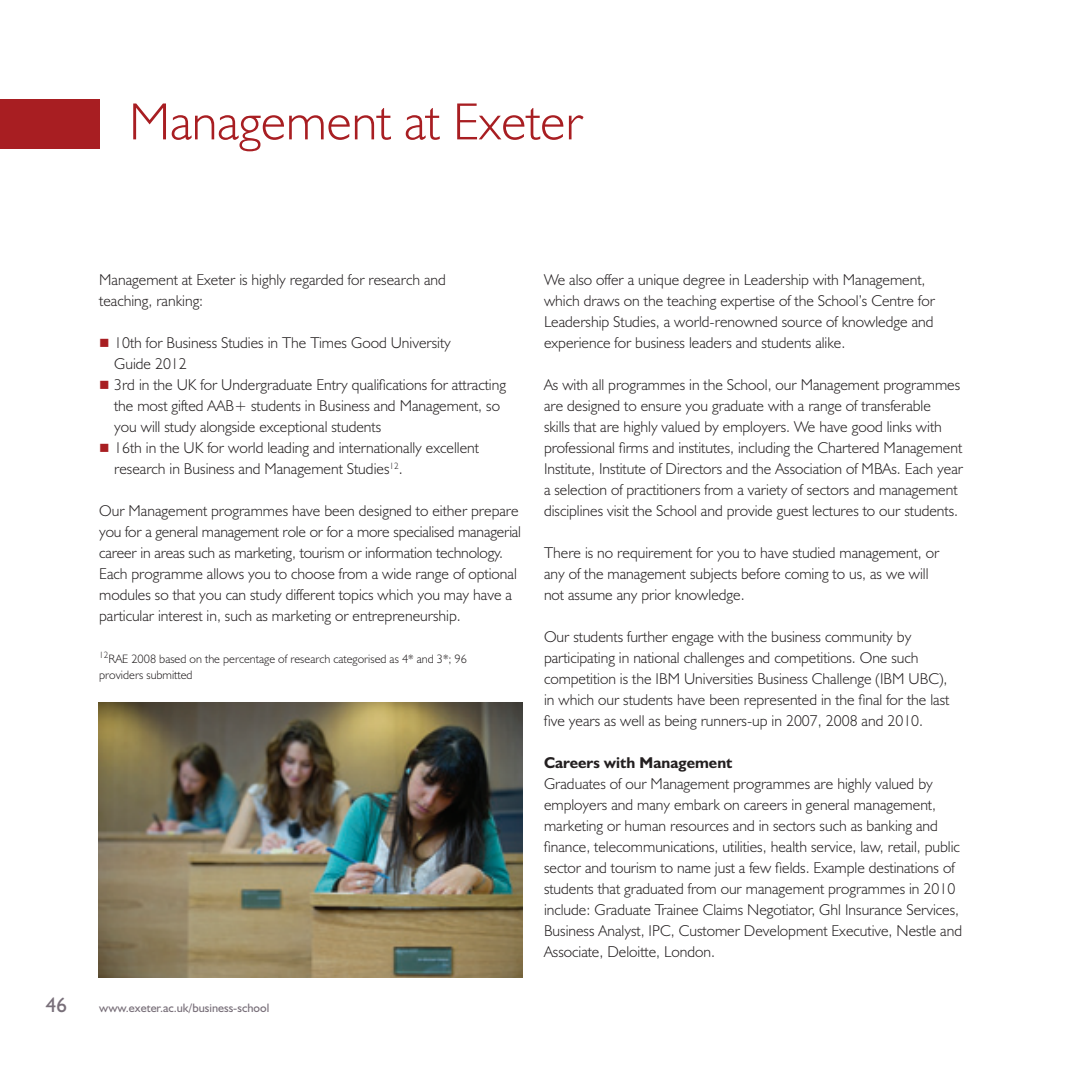
<style>
.page{position:relative;width:1067px;height:1067px;background:#fff}
.page>*{position:absolute;margin:0;border:0;box-sizing:border-box;transform-origin:0 0}
.t1{font:300 52.5px "Humanist 521 BT";color:#a81e22}
.t2{font:21px "Humanist 521 BT";color:#786f79}
.t3{font:300 15.75px/21px "Humanist 521 BT";color:#231f20}
.t4{font:700 15.75px "Humanist 521 BT";color:#231f20}
.t5{font:300 12.25px/15.8px "Humanist 521 BT";color:#231f20}
.t6{font:12.25px "Humanist 521 BT";color:#786f79}
.s1{color:#a81e22}
</style>
<div class="page">
<div style="left:0;top:99px;width:99px;height:50px;background:#a81e22"></div>
<img style="left:99px;top:702px;width:424px;height:275px">
<h1 class="t1" style="left:129px;top:89px;width:455px">Management at Exeter</h1>
<p class="t3" style="left:99px;top:269px;width:348px">Management at Exeter is highly regarded for research and teaching, ranking:</p>
<p class="t3" style="left:114px;top:332px;width:338px;text-indent:-15px"><span class="s1">■</span> 10th for Business Studies in The Times Good University<br>Guide 2012</p>
<p class="t3" style="left:114px;top:374px;width:393px;text-indent:-15px"><span class="s1">■</span> 3rd in the UK for Undergraduate Entry qualifications for attracting the most gifted AAB+ students in Business and Management, so you will study alongside exceptional students</p>
<p class="t3" style="left:114px;top:437px;width:366px;text-indent:-15px"><span class="s1">■</span> 16th in the UK for world leading and internationally excellent research in Business and Management Studies<sup>12</sup>.</p>
<p class="t3" style="left:99px;top:500px;width:423px">Our Management programmes have been designed to either prepare you for a general management role or for a more specialised managerial career in areas such as marketing, tourism or information technology.<br>Each programme allows you to choose from a wide range of optional modules so that you can study different topics which you may have a particular interest in, such as marketing or entrepreneurship.</p>
<p class="t5" style="left:99px;top:651px;width:369px"><sup>12</sup>RAE 2008 based on the percentage of research categorised as 4* and 3*; 96 providers submitted</p>
<h2 class="t2" style="left:46px;top:992px;width:23px">46</h2>
<p class="t6" style="left:99px;top:1000px;width:171px">www.exeter.ac.uk/business-school</p>
<p class="t3" style="left:544px;top:269px;width:392px">We also offer a unique degree in Leadership with Management, which draws on the teaching expertise of the School’s Centre for Leadership Studies, a world-renowned source of knowledge and experience for business leaders and students alike.</p>
<p class="t3" style="left:544px;top:374px;width:420px">As with all programmes in the School, our Management programmes are designed to ensure you graduate with a range of transferable<br>skills that are highly valued by employers. We have good links with professional firms and institutes, including the Chartered Management Institute, Institute of Directors and the Association of MBAs. Each year a selection of practitioners from a variety of sectors and management disciplines visit the School and provide guest lectures to our students.</p>
<p class="t3" style="left:544px;top:542px;width:397px">There is no requirement for you to have studied management, or any of the management subjects before coming to us, as we will not assume any prior knowledge.</p>
<p class="t3" style="left:544px;top:626px;width:407px">Our students further engage with the business community by participating in national challenges and competitions. One such competition is the IBM Universities Business Challenge (IBM UBC), in which our students have been represented in the final for the last five years as well as being runners-up in 2007, 2008 and 2010.</p>
<p class="t4" style="left:544px;top:753px;width:190px">Careers with Management</p>
<p class="t3" style="left:544px;top:773px;width:419px">Graduates of our Management programmes are highly valued by employers and many embark on careers in general management, marketing or human resources and in sectors such as banking and finance, telecommunications, utilities, health service, law, retail, public sector and tourism to name just a few fields. Example destinations of students that graduated from our management programmes in 2010 include: Graduate Trainee Claims Negotiator, Ghl Insurance Services, Business Analyst, IPC, Customer Development Executive, Nestle and Associate, Deloitte, London.</p>
</div>
